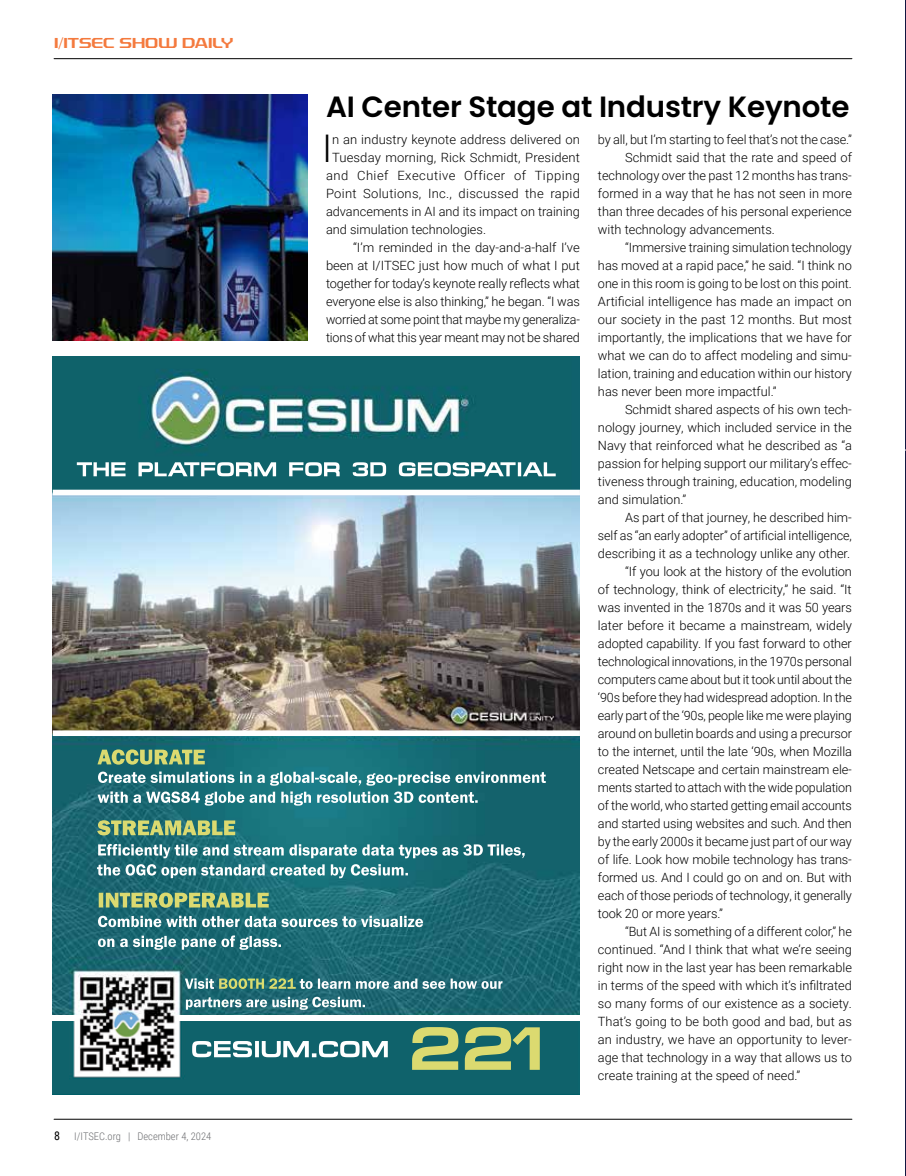
<style>
.page{position:relative;width:906px;height:1176px;background:#fff}
.page>*{position:absolute;margin:0;border:0;box-sizing:border-box;transform-origin:0 0}
.t1{font:300 38.1px "Roboto";color:#000}
.t2{font:600 29.25px "Poppins";letter-spacing:-.005em;color:#000}
.t3{font:14.55px "Rexlia Rg";color:#f47a3e}
.t4{font:300 12.75px "Roboto";color:#000}
.t5{font:300 12.75px "Roboto";letter-spacing:.02em;color:#000}
.t6{font:300 12.75px "Roboto";letter-spacing:.035em;color:#000}
.t7{font:12px "Roboto Condensed";color:#000}
.t8{font:300 10.5px "Roboto Condensed";color:#6d6e71}
</style>
<div class="page">
<hr style="left:54px;top:58px;width:797px;height:1px;background:#000">
<hr style="left:54px;top:1118px;width:797px;height:1px;background:#000">
<img style="left:53px;top:736px;width:526px;height:278px">
<img style="left:53px;top:356px;width:526px;height:133px">
<img style="left:53px;top:1020px;width:526px;height:74px">
<img style="left:53px;top:1014px;width:526px;height:6px">
<img style="left:53px;top:489px;width:526px;height:242px">
<img style="left:53px;top:94px;width:254px;height:247px">
<p class="t3" style="left:54px;top:34px;width:181px">I/ITSEC SHOW DAILY</p>
<p class="t7" style="left:54px;top:1126px;width:7px">8</p>
<p class="t8" style="left:74px;top:1128px;width:138px">I/ITSEC.org | December 4, 2024</p>
<h2 class="t2" style="left:326px;top:90px;width:524px">AI Center Stage at Industry Keynote</h2>
<h1 class="t1" style="left:322px;top:121px;width:12px">I</h1>
<p class="t4" style="left:332px;top:130px;width:249px">n an industry keynote address delivered on</p>
<p class="t4" style="left:332px;top:148px;width:249px">Tuesday morning, Rick Schmidt, President</p>
<p class="t6" style="left:326px;top:166px;width:255px">and Chief Executive Officer of Tipping</p>
<p class="t5" style="left:326px;top:184px;width:255px">Point Solutions, Inc., discussed the rapid</p>
<p class="t4" style="left:326px;top:202px;width:255px">advancements in AI and its impact on training</p>
<p class="t4" style="left:326px;top:220px;width:161px">and simulation technologies.</p>
<p class="t4" style="left:353px;top:238px;width:228px">“I’m reminded in the day-and-a-half I’ve</p>
<p class="t4" style="left:326px;top:256px;width:255px">been at I/ITSEC just how much of what I put</p>
<p class="t4" style="left:326px;top:274px;width:255px">together for today’s keynote really reflects what</p>
<p class="t4" style="left:326px;top:292px;width:255px">everyone else is also thinking,” he began. “I was</p>
<p class="t4" style="left:326px;top:310px;width:255px">worried at some point that maybe my generaliza-</p>
<p class="t4" style="left:326px;top:328px;width:255px">tions of what this year meant may not be shared</p>
<p class="t4" style="left:597px;top:130px;width:255px">by all, but I’m starting to feel that’s not the case.”</p>
<p class="t4" style="left:624px;top:148px;width:228px">Schmidt said that the rate and speed of</p>
<p class="t4" style="left:597px;top:166px;width:255px">technology over the past 12 months has trans-</p>
<p class="t4" style="left:597px;top:184px;width:255px">formed in a way that he has not seen in more</p>
<p class="t4" style="left:597px;top:202px;width:255px">than three decades of his personal experience</p>
<p class="t4" style="left:597px;top:220px;width:178px">with technology advancements.</p>
<p class="t4" style="left:624px;top:238px;width:228px">“Immersive training simulation technology</p>
<p class="t4" style="left:597px;top:256px;width:255px">has moved at a rapid pace,” he said. “I think no</p>
<p class="t4" style="left:597px;top:274px;width:255px">one in this room is going to be lost on this point.</p>
<p class="t4" style="left:597px;top:292px;width:255px">Artificial intelligence has made an impact on</p>
<p class="t4" style="left:597px;top:310px;width:255px">our society in the past 12 months. But most</p>
<p class="t4" style="left:597px;top:328px;width:255px">importantly, the implications that we have for</p>
<p class="t4" style="left:597px;top:346px;width:255px">what we can do to affect modeling and simu-</p>
<p class="t4" style="left:597px;top:364px;width:255px">lation, training and education within our history</p>
<p class="t4" style="left:597px;top:382px;width:180px">has never been more impactful.”</p>
<p class="t4" style="left:624px;top:400px;width:228px">Schmidt shared aspects of his own tech-</p>
<p class="t4" style="left:597px;top:418px;width:255px">nology journey, which included service in the</p>
<p class="t4" style="left:597px;top:436px;width:255px">Navy that reinforced what he described as “a</p>
<p class="t4" style="left:597px;top:454px;width:255px">passion for helping support our military’s effec-</p>
<p class="t4" style="left:597px;top:472px;width:255px">tiveness through training, education, modeling</p>
<p class="t4" style="left:597px;top:490px;width:90px">and simulation.”</p>
<p class="t4" style="left:624px;top:508px;width:228px">As part of that journey, he described him-</p>
<p class="t4" style="left:597px;top:526px;width:255px">self as “an early adopter” of artificial intelligence,</p>
<p class="t4" style="left:597px;top:544px;width:253px">describing it as a technology unlike any other.</p>
<p class="t4" style="left:624px;top:562px;width:228px">“If you look at the history of the evolution</p>
<p class="t4" style="left:597px;top:580px;width:255px">of technology, think of electricity,” he said. “It</p>
<p class="t4" style="left:597px;top:598px;width:255px">was invented in the 1870s and it was 50 years</p>
<p class="t4" style="left:597px;top:616px;width:255px">later before it became a mainstream, widely</p>
<p class="t4" style="left:597px;top:634px;width:255px">adopted capability. If you fast forward to other</p>
<p class="t4" style="left:597px;top:652px;width:255px">technological innovations, in the 1970s personal</p>
<p class="t4" style="left:597px;top:670px;width:255px">computers came about but it took until about the</p>
<p class="t4" style="left:597px;top:688px;width:255px">‘90s before they had widespread adoption. In the</p>
<p class="t4" style="left:597px;top:706px;width:255px">early part of the ‘90s, people like me were playing</p>
<p class="t4" style="left:597px;top:724px;width:255px">around on bulletin boards and using a precursor</p>
<p class="t4" style="left:597px;top:742px;width:255px">to the internet, until the late ‘90s, when Mozilla</p>
<p class="t4" style="left:597px;top:760px;width:255px">created Netscape and certain mainstream ele-</p>
<p class="t4" style="left:597px;top:778px;width:255px">ments started to attach with the wide population</p>
<p class="t4" style="left:597px;top:796px;width:255px">of the world, who started getting email accounts</p>
<p class="t4" style="left:597px;top:814px;width:255px">and started using websites and such. And then</p>
<p class="t4" style="left:597px;top:832px;width:255px">by the early 2000s it became just part of our way</p>
<p class="t4" style="left:597px;top:850px;width:255px">of life. Look how mobile technology has trans-</p>
<p class="t4" style="left:597px;top:868px;width:255px">formed us. And I could go on and on. But with</p>
<p class="t4" style="left:597px;top:886px;width:255px">each of those periods of technology, it generally</p>
<p class="t4" style="left:597px;top:904px;width:126px">took 20 or more years.”</p>
<p class="t4" style="left:624px;top:922px;width:228px">“But AI is something of a different color,” he</p>
<p class="t4" style="left:597px;top:940px;width:255px">continued. “And I think that what we’re seeing</p>
<p class="t4" style="left:597px;top:958px;width:255px">right now in the last year has been remarkable</p>
<p class="t4" style="left:597px;top:976px;width:255px">in terms of the speed with which it’s infiltrated</p>
<p class="t4" style="left:597px;top:994px;width:255px">so many forms of our existence as a society.</p>
<p class="t4" style="left:597px;top:1012px;width:255px">That’s going to be both good and bad, but as</p>
<p class="t4" style="left:597px;top:1030px;width:255px">an industry, we have an opportunity to lever-</p>
<p class="t4" style="left:597px;top:1048px;width:255px">age that technology in a way that allows us to</p>
<p class="t4" style="left:597px;top:1066px;width:204px">create training at the speed of need.”</p>
</div>
